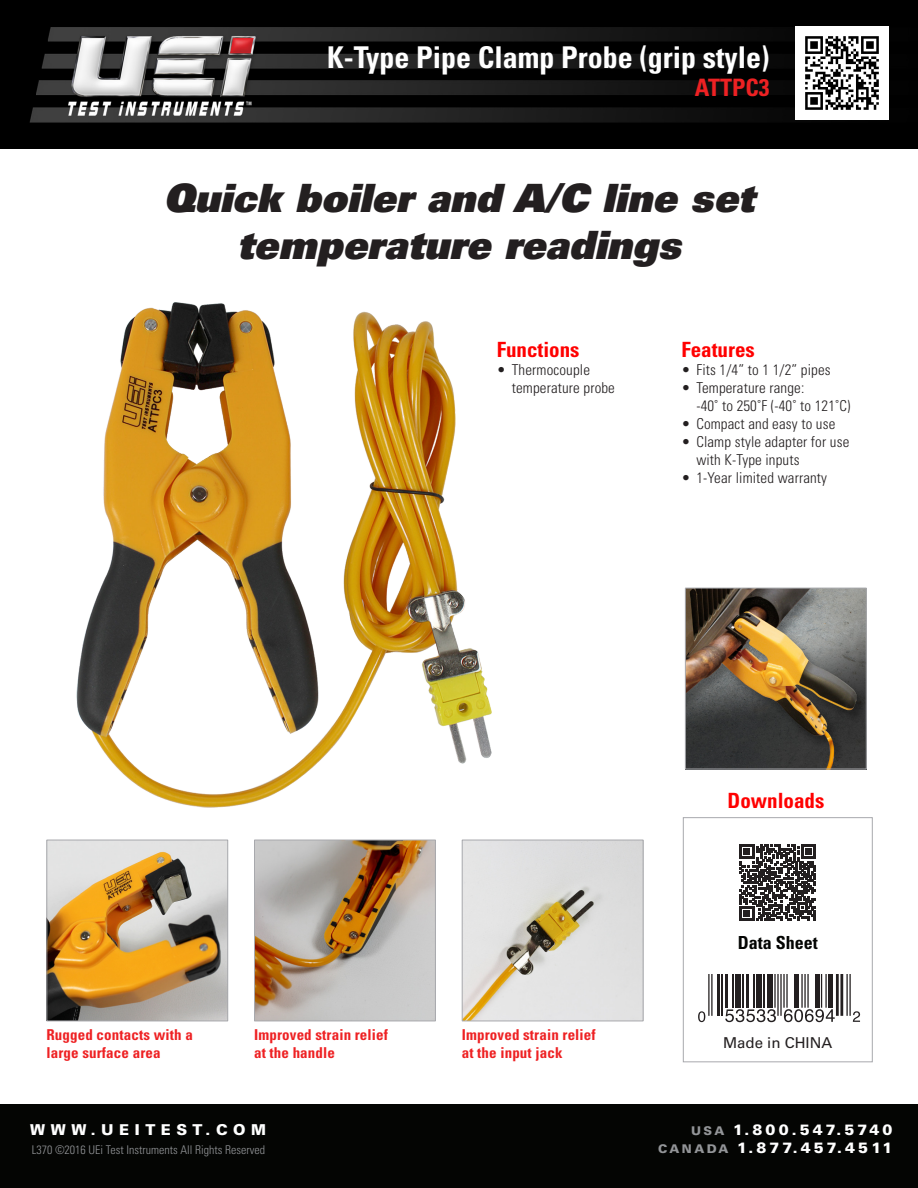
<style>
.page{position:relative;width:918px;height:1188px;background:#fff}
.page>*{position:absolute;margin:0;border:0;box-sizing:border-box;transform-origin:0 0}
.t1{font:39px "Univers LT Std X Black Obl";color:#231f20}
.t2{font:700 condensed 30px "Univers LT Std";color:#fff}
.t3{font:700 condensed 24px "Univers LT Std";color:#ee2123}
.t4{font:700 condensed 21px "Univers LT Std";color:#f00}
.t5{font:700 condensed 18px "Univers LT Std";color:#040503}
.t6{font:300 condensed 15px "Univers LT Std";letter-spacing:.01em;color:#231f20}
.t7{font:700 condensed 15px/18px "Univers LT Std";letter-spacing:.01em;color:#ee2123}
.t8{font:900 15px/18px "Univers LT Std";letter-spacing:.2em;color:#fff;text-align:right}
.t9{font:900 15px "Univers LT Std";letter-spacing:.37em;color:#fff}
.t10{font:15px "Univers LT Std";color:#231f20}
.t11{font:300 condensed 12px "Univers LT Std";color:#939598}
.s1{font-size:12px;color:#939598}
</style>
<div class="page">
<div style="left:0;top:1104px;width:918px;height:84px;background:#040503"></div>
<img style="left:0;top:0;width:918px;height:148px">
<img style="left:796px;top:26px;width:93px;height:93px">
<img style="left:76px;top:302px;width:416px;height:506px">
<img style="left:687px;top:590px;width:178px;height:177px">
<div style="left:685px;top:588px;width:182px;height:181px;border:1px solid #a8a9ad"></div>
<img style="left:48px;top:842px;width:178px;height:177px">
<div style="left:46px;top:840px;width:182px;height:181px;border:1px solid #a8a9ad"></div>
<img style="left:256px;top:842px;width:178px;height:177px">
<div style="left:254px;top:840px;width:182px;height:181px;border:1px solid #a8a9ad"></div>
<img style="left:464px;top:842px;width:177px;height:177px">
<div style="left:462px;top:840px;width:181px;height:181px;border:1px solid #a8a9ad"></div>
<hr style="left:711px;top:908px;width:2px;height:108px;background:#231f20">
<hr style="left:708px;top:908px;width:2px;height:108px;background:#231f20">
<hr style="left:717px;top:908px;width:3px;height:108px;background:#231f20">
<hr style="left:722px;top:908px;width:1px;height:108px;background:#231f20">
<hr style="left:725px;top:908px;width:3px;height:100px;background:#231f20">
<hr style="left:732px;top:908px;width:2px;height:100px;background:#231f20">
<div style="left:735px;top:908px;width:6px;height:100px;background:#231f20"></div>
<hr style="left:743px;top:908px;width:1px;height:100px;background:#231f20">
<hr style="left:746px;top:908px;width:3px;height:100px;background:#231f20">
<hr style="left:753px;top:908px;width:2px;height:100px;background:#231f20">
<div style="left:756px;top:908px;width:6px;height:100px;background:#231f20"></div>
<hr style="left:764px;top:908px;width:1px;height:100px;background:#231f20">
<div style="left:767px;top:908px;width:6px;height:100px;background:#231f20"></div>
<hr style="left:786px;top:908px;width:2px;height:100px;background:#231f20">
<hr style="left:783px;top:908px;width:2px;height:100px;background:#231f20">
<hr style="left:780px;top:908px;width:2px;height:108px;background:#231f20">
<hr style="left:777px;top:908px;width:2px;height:108px;background:#231f20">
<hr style="left:774px;top:908px;width:2px;height:100px;background:#231f20">
<hr style="left:794px;top:908px;width:4px;height:100px;background:#231f20">
<hr style="left:807px;top:908px;width:2px;height:100px;background:#231f20">
<hr style="left:804px;top:908px;width:2px;height:100px;background:#231f20">
<hr style="left:801px;top:908px;width:2px;height:100px;background:#231f20">
<hr style="left:815px;top:908px;width:4px;height:100px;background:#231f20">
<hr style="left:825px;top:908px;width:2px;height:100px;background:#231f20">
<hr style="left:821px;top:908px;width:1px;height:100px;background:#231f20">
<div style="left:828px;top:908px;width:5px;height:100px;background:#231f20"></div>
<hr style="left:840px;top:908px;width:3px;height:108px;background:#231f20">
<hr style="left:836px;top:908px;width:3px;height:108px;background:#231f20">
<hr style="left:849px;top:908px;width:2px;height:108px;background:#231f20">
<hr style="left:846px;top:908px;width:2px;height:108px;background:#231f20">
<svg style="left:698px;top:1011px;width:7px;height:11px"></svg>
<svg style="left:725px;top:1009px;width:51px;height:13px"></svg>
<svg style="left:784px;top:1009px;width:51px;height:13px"></svg>
<svg style="left:853px;top:1011px;width:7px;height:11px"></svg>
<div style="left:680px;top:864px;width:189px;height:109px;background:#fff"></div>
<div style="left:683px;top:817px;width:190px;height:245px;border:1px solid #a8a9ad"></div>
<svg style="left:740px;top:845px;width:76px;height:76px"></svg>
<p class="t2" style="left:327px;top:39px;width:444px">K-Type Pipe Clamp Probe (grip style)</p>
<p class="t3" style="left:695px;top:73px;width:76px">ATTPC3</p>
<p class="t1" style="left:163px;top:173px;width:593px">Quick boiler and A/C line set</p>
<p class="t1" style="left:237px;top:219px;width:445px">temperature readings</p>
<p class="t4" style="left:497px;top:336px;width:84px">Functions</p>
<p class="t6" style="left:497px;top:361px;width:95px">• Thermocouple</p>
<p class="t6" style="left:512px;top:379px;width:105px">temperature probe</p>
<p class="t4" style="left:681px;top:336px;width:75px">Features</p>
<p class="t6" style="left:681px;top:361px;width:151px">• Fits 1/4” to 1 1/2” pipes</p>
<p class="t6" style="left:681px;top:379px;width:125px">• Temperature range:</p>
<p class="t6" style="left:696px;top:397px;width:156px">-40˚ to 250˚F (-40˚ to 121˚C)</p>
<p class="t6" style="left:681px;top:415px;width:156px">• Compact and easy to use</p>
<p class="t6" style="left:681px;top:433px;width:170px">• Clamp style adapter for use</p>
<p class="t6" style="left:696px;top:451px;width:105px">with K-Type inputs</p>
<p class="t6" style="left:681px;top:469px;width:147px">• 1-Year limited warranty</p>
<p class="t7" style="left:46px;top:1026px;width:148px">Rugged contacts with a large surface area</p>
<p class="t7" style="left:254px;top:1026px;width:135px">Improved strain relief</p>
<p class="t7" style="left:254px;top:1044px;width:82px">at the handle</p>
<p class="t7" style="left:462px;top:1026px;width:135px">Improved strain relief</p>
<p class="t7" style="left:462px;top:1044px;width:102px">at the input jack</p>
<p class="t4" style="left:728px;top:787px;width:98px">Downloads</p>
<p class="t5" style="left:738px;top:932px;width:82px">Data Sheet</p>
<p class="t10" style="left:723px;top:1034px;width:111px">Made in CHINA</p>
<p class="t9" style="left:30px;top:1120px;width:237px">WWW.UEITEST.COM</p>
<p class="t8" style="left:658px;top:1121px;width:236px"><span class="s1">USA</span> 1.800.547.5740<br><span class="s1">CANADA</span> 1.877.457.4511</p>
<p class="t11" style="left:32px;top:1142px;width:235px">L370 ©2016 UEi Test Instruments All Rights Reserved</p>
</div>
